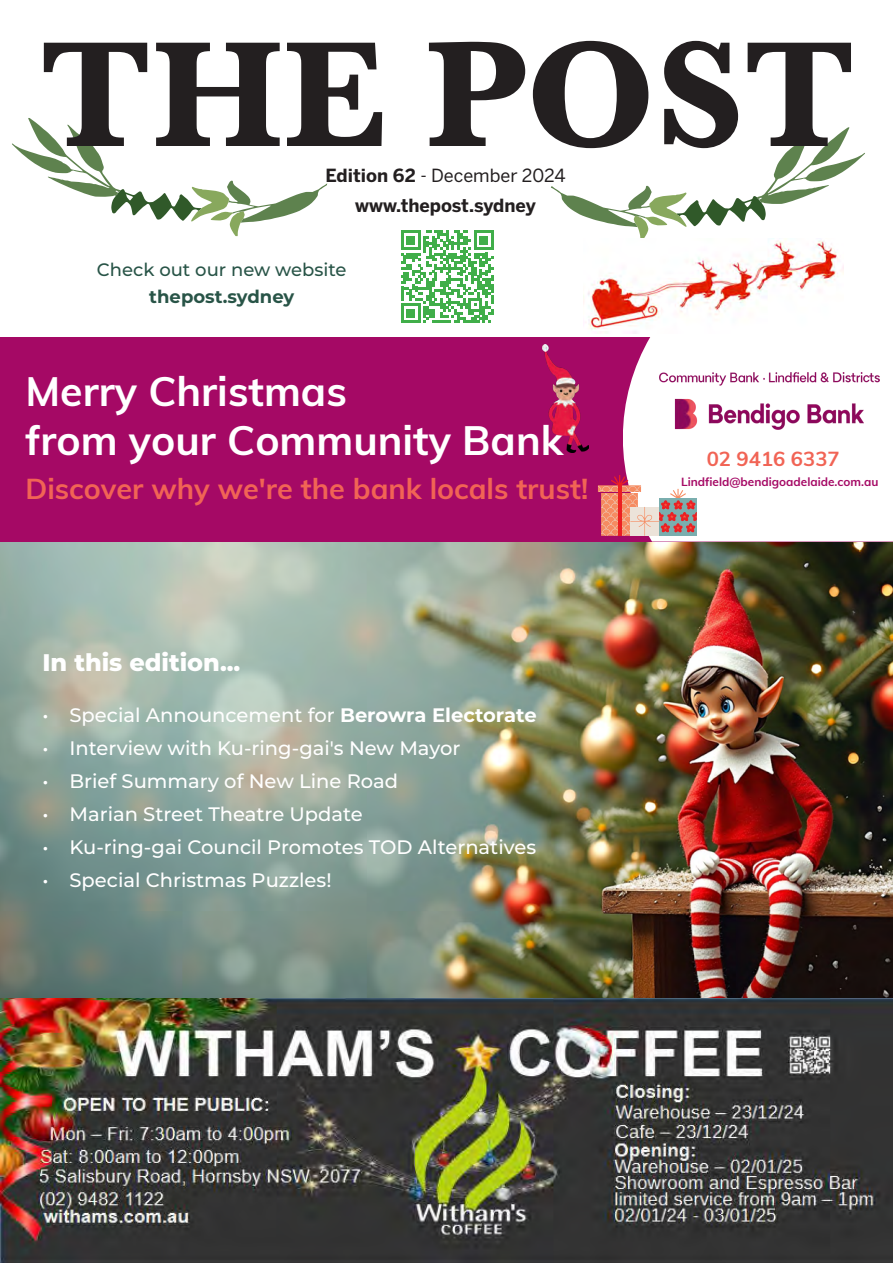
<style>
.page{position:relative;width:893px;height:1263px;background:#fff}
.page>*{position:absolute;margin:0;border:0;box-sizing:border-box;transform-origin:0 0}
.t1{font:700 156px "Baskerville";color:#231f20}
.t2{font:700 40.95px/49.5px "Muli";color:#fff}
.t3{font:700 28.8px "Muli";color:#f16455}
.Headline_3{font:800 24px "Montserrat";color:#fff}
.t4{font:700 20.25px "Muli";color:#f16455}
.t5{font:500 19.5px "Montserrat";color:#fff}
.t6{font:18px "Benton Sans";letter-spacing:-.005em;color:#231f20}
.Headline_4{font:500 18px "Montserrat";color:#285447}
.t7{font:700 18px "Benton Sans";color:#231f20}
.Headline_4-2{font:700 18px "Montserrat";color:#285447}
.t8{font:700 11.85px "Muli";color:#a50965}
.s1{font-weight:700}
</style>
<div class="page">
<svg style="left:551px;top:127px;width:314px;height:112px"></svg>
<svg style="left:12px;top:118px;width:316px;height:118px"></svg>
<svg style="left:401px;top:230px;width:93px;height:93px"></svg>
<div style="left:0;top:337px;width:893px;height:205px;background:#a50965"></div>
<div style="left:623px;top:337px;width:270px;height:205px;background:#fff"></div>
<img style="left:660px;top:373px;width:219px;height:56px">
<img style="left:542px;top:344px;width:46px;height:108px">
<svg style="left:598px;top:475px;width:99px;height:61px;background:#dca7a2"></svg>
<img style="left:0;top:542px;width:893px;height:456px">
<img style="left:0;top:998px;width:893px;height:265px">
<img style="left:583px;top:240px;width:261px;height:93px">
<h1 class="t1" style="left:40px;top:-13px;width:817px">THE POST</h1>
<p class="t6" style="left:325px;top:165px;width:242px"><span class="s1">Edition 62</span> - December 2024</p>
<p class="t7" style="left:355px;top:194px;width:182px">www.thepost.sydney</p>
<p class="Headline_4" style="left:97px;top:257px;width:251px">Check out our new website</p>
<p class="Headline_4-2" style="left:149px;top:283px;width:147px">thepost.sydney</p>
<p class="t2" style="left:25px;top:364px;width:539px">Merry Christmas<br>from your Community Bank</p>
<p class="t4" style="left:707px;top:444px;width:135px">02 9416 6337</p>
<p class="t3" style="left:25px;top:467px;width:564px">Discover why we're the bank locals trust!</p>
<p class="t8" style="left:681px;top:473px;width:199px">Lindfield@bendigoadelaide.com.au</p>
<p class="Headline_3" style="left:43px;top:645px;width:199px">In this edition...</p>
<p class="t5" style="left:43px;top:701px;width:496px">• Special Announcement for <span class="s1">Berowra Electorate</span></p>
<p class="t5" style="left:43px;top:734px;width:419px">• Interview with Ku-ring-gai's New Mayor</p>
<p class="t5" style="left:43px;top:767px;width:357px">• Brief Summary of New Line Road</p>
<p class="t5" style="left:43px;top:800px;width:322px">• Marian Street Theatre Update</p>
<p class="t5" style="left:43px;top:833px;width:495px">• Ku-ring-gai Council Promotes TOD Alternatives</p>
<p class="t5" style="left:43px;top:866px;width:291px">• Special Christmas Puzzles!</p>
</div>
